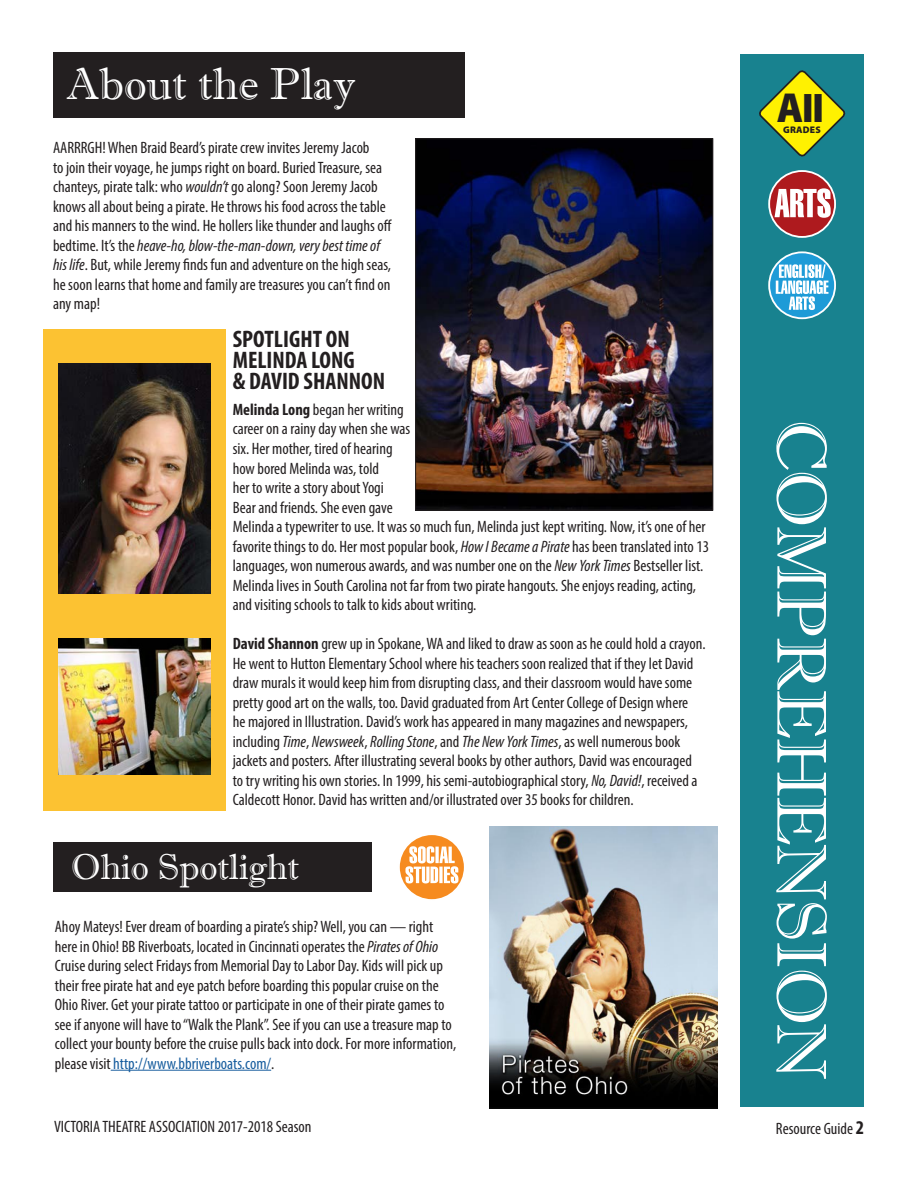
<style>
.page{position:relative;width:918px;height:1188px;background:#fff}
.page>*{position:absolute;margin:0;border:0;box-sizing:border-box;transform-origin:0 0}
.t1{font:70.5px "Imprint MT Shadow";letter-spacing:-.02em;color:#fff}
.t2{font:45px "Imprint MT Shadow";color:#fff}
.t3{font:900 39.45px "Myriad Pro";color:#231f20}
.t4{font:36px "Imprint MT Shadow";color:#fff}
.t5{font:700 condensed 24px/21px "Myriad Pro";color:#231f20}
.t6{font:condensed 16.5px/19.5px "Myriad Pro";color:#231f20}
.t7{font:900 9.6px "Myriad Pro";letter-spacing:.02em;color:#231f20}
.s1{font-style:italic}
.s2{font-weight:700}
.s3{color:#175d9e}
.s4{font-size:42.15px}
.s5{font-weight:700;font-size:19.5px}
</style>
<div class="page">
<div style="left:54px;top:842px;width:318px;height:50px;background:#231f20"></div>
<div style="left:43px;top:329px;width:183px;height:481px;background:#fcc232"></div>
<div style="left:740px;top:54px;width:124px;height:1053px;background:#18828f"></div>
<hr style="left:111px;top:1070px;width:160px;height:1px;background:#175d9e">
<svg style="left:759px;top:70px;width:87px;height:87px"></svg>
<svg style="left:769px;top:252px;width:66px;height:66px"></svg>
<div style="left:768px;top:251px;width:68px;height:68px;border:2px solid #fff;border-radius:50%"></div>
<svg style="left:776px;top:264px;width:52px;height:46px;background:#8bcbea"></svg>
<div style="left:769px;top:171px;width:66px;height:66px;background:#ae1a1e;border-radius:50%"></div>
<div style="left:768px;top:170px;width:68px;height:68px;border:2px solid #fff;border-radius:50%"></div>
<svg style="left:775px;top:188px;width:56px;height:30px"></svg>
<div style="left:53px;top:52px;width:412px;height:66px;background:#231f20"></div>
<img style="left:58px;top:363px;width:153px;height:231px">
<img style="left:58px;top:638px;width:153px;height:136px">
<svg style="left:399px;top:834px;width:66px;height:66px"></svg>
<div style="left:398px;top:833px;width:68px;height:68px;border:2px solid #fff;border-radius:50%"></div>
<svg style="left:405px;top:846px;width:53px;height:37px"></svg>
<img style="left:490px;top:827px;width:228px;height:281px">
<img style="left:417px;top:140px;width:294px;height:369px">
<div style="left:415px;top:138px;width:298px;height:373px;border:1px solid #231f20"></div>
<p class="t2" style="left:66px;top:58px;width:291px">About the Play</p>
<p class="t6" style="left:53px;top:138px;width:340px">AARRRGH! When Braid Beard’s pirate crew invites Jeremy Jacob<br>to join their voyage, he jumps right on board. Buried Treasure, sea chanteys, pirate talk: who <span class="s1">wouldn’t</span> go along? Soon Jeremy Jacob knows all about being a pirate. He throws his food across the table and his manners to the wind. He hollers like thunder and laughs off bedtime. It’s the <span class="s1">heave-ho, blow-the-man-down, very best time of his life</span>. But, while Jeremy finds fun and adventure on the high seas, he soon learns that home and family are treasures you can’t find on any map!</p>
<p class="t5" style="left:233px;top:328px;width:154px">SPOTLIGHT ON<br>MELINDA LONG<br>&amp; DAVID SHANNON</p>
<p class="t6" style="left:233px;top:400px;width:478px"><span class="s2">Melinda Long</span> began her writing<br>career on a rainy day when she was<br>six. Her mother, tired of hearing<br>how bored Melinda was, told<br>her to write a story about Yogi<br>Bear and friends. She even gave<br>Melinda a typewriter to use. It was so much fun, Melinda just kept writing. Now, it’s one of her favorite things to do. Her most popular book, <span class="s1">How I Became a Pirate</span> has been translated into 13 languages, won numerous awards, and was number one on the <span class="s1">New York Times</span> Bestseller list.<br>Melinda lives in South Carolina not far from two pirate hangouts. She enjoys reading, acting, and visiting schools to talk to kids about writing.</p>
<p class="t6" style="left:233px;top:634px;width:474px"><span class="s2">David Shannon</span> grew up in Spokane, WA and liked to draw as soon as he could hold a crayon.<br>He went to Hutton Elementary School where his teachers soon realized that if they let David draw murals it would keep him from disrupting class, and their classroom would have some pretty good art on the walls, too. David graduated from Art Center College of Design where<br>he majored in Illustration. David’s work has appeared in many magazines and newspapers, including <span class="s1">Time</span>, <span class="s1">Newsweek</span>, <span class="s1">Rolling Stone</span>, and <span class="s1">The New York Times</span>, as well numerous book jackets and posters. After illustrating several books by other authors, David was encouraged to try writing his own stories. In 1999, his semi-autobiographical story, <span class="s1">No, David!</span>, received a Caldecott Honor. David has written and/or illustrated over 35 books for children.</p>
<p class="t4" style="left:71px;top:846px;width:230px">Ohio Spotlight</p>
<p class="t6" style="left:55px;top:917px;width:403px">Ahoy Mateys! Ever dream of boarding a pirate’s ship? Well, you can — right here in Ohio! BB Riverboats, located in Cincinnati operates the <span class="s1">Pirates of Ohio </span>Cruise during select Fridays from Memorial Day to Labor Day. Kids will pick up their free pirate hat and eye patch before boarding this popular cruise on the Ohio River. Get your pirate tattoo or participate in one of their pirate games to see if anyone will have to “Walk the Plank”. See if you can use a treasure map to collect your bounty before the cruise pulls back into dock. For more information, please visit <span class="s3">http://www.bbriverboats.com/</span>.</p>
<p class="t3" style="left:777px;top:82px;width:49px"><span class="s4">A</span>ll</p>
<p class="t7" style="left:783px;top:124px;width:39px">GRADES</p>
<p class="t1" style="left:843px;top:420px;width:662px;rotate:90deg">COMPREHENSION</p>
<p class="t6" style="left:54px;top:1116px;width:259px">VICTORIA THEATRE ASSOCIATION 2017-2018 Season</p>
<p class="t6" style="left:776px;top:1119px;width:90px">Resource Guide <span class="s5">2</span></p>
</div>
